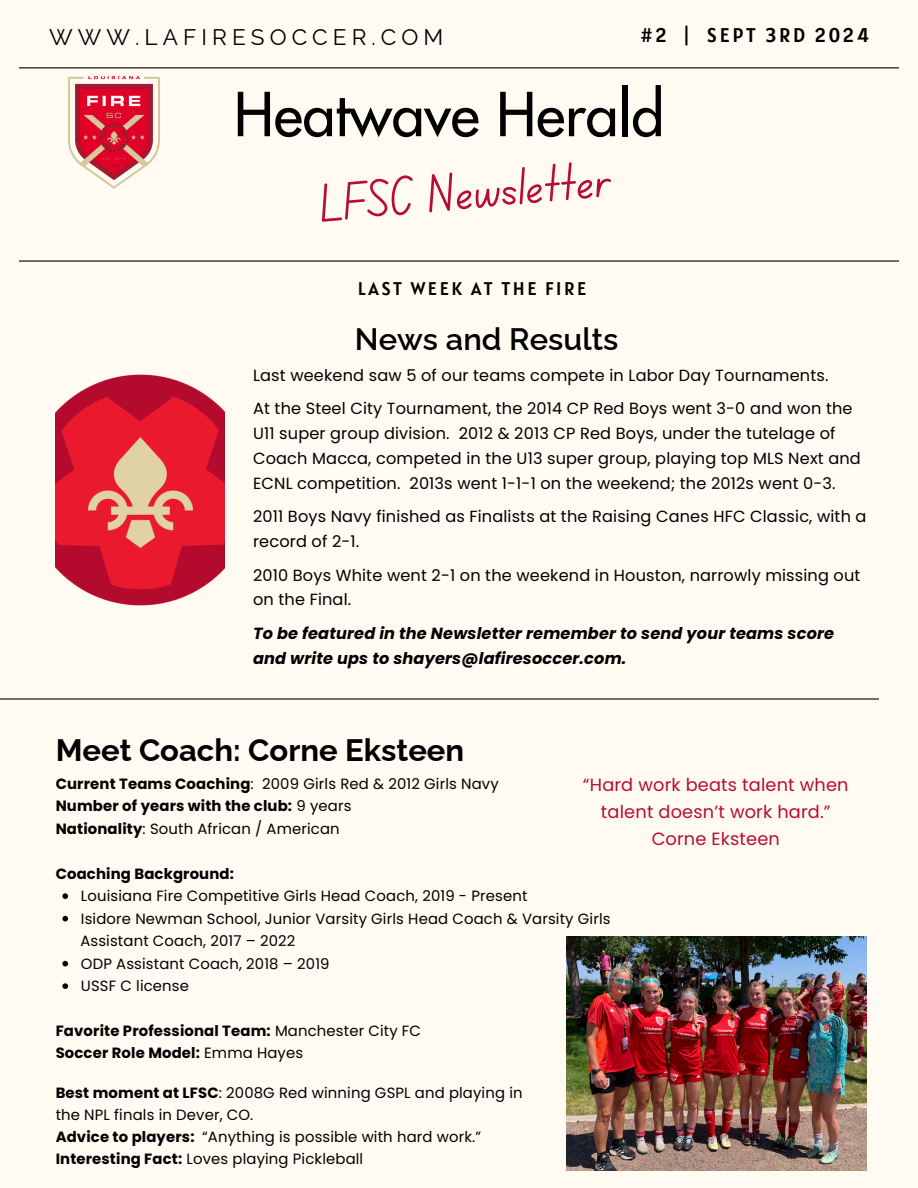
<style>
.page{position:relative;width:918px;height:1188px;background:#fffbf2}
.page>*{position:absolute;margin:0;border:0;box-sizing:border-box;transform-origin:0 0}
.t1{font:500 58.95px "Futura LT Pro";color:#000}
.t2{font:54.15px "Canva School Font";color:#b80d31}
.t3{font:700 31.05px "Raleway";color:#000}
.t4{font:600 31.05px "Raleway";color:#000}
.t5{font:22.65px "Raleway";letter-spacing:.225em;color:#000}
.t6{font:19.8px "Alatsi";letter-spacing:.145em;color:#000}
.t7{font:18.3px "Alatsi";letter-spacing:.14em;color:#000}
.t8{font:17.7px/26.5px "Poppins";letter-spacing:.01em;color:#b80d31;text-align:center}
.t9{font:16.2px/24.9px "Poppins";letter-spacing:.01em;color:#000}
.t10{font:italic 700 16.2px/24.9px "Poppins";letter-spacing:.01em;color:#000}
.t11{font:14.85px/22.2px "Poppins";letter-spacing:.01em;color:#000}
.t12{font:700 14.85px "Poppins";letter-spacing:.01em;color:#000}
.s1{font-weight:700}
.s2{font-weight:400}
</style>
<div class="page">
<hr style="left:19px;top:260px;width:880px;height:2px;background:#000">
<hr style="left:0;top:698px;width:879px;height:2px;background:#000">
<hr style="left:19px;top:67px;width:880px;height:1px;background:#000">
<img style="left:56px;top:374px;width:169px;height:232px">
<img style="left:567px;top:936px;width:299px;height:234px">
<img style="left:49px;top:68px;width:129px;height:121px">
<svg style="left:62px;top:893px;width:6px;height:6px"></svg>
<svg style="left:62px;top:916px;width:6px;height:5px"></svg>
<svg style="left:62px;top:961px;width:6px;height:5px"></svg>
<svg style="left:62px;top:983px;width:6px;height:6px"></svg>
<p class="t5" style="left:49px;top:24px;width:396px">WWW.LAFIRESOCCER.COM</p>
<h5 class="t6" style="left:640px;top:23px;width:230px">#2 | SEPT 3RD 2024</h5>
<h1 class="t1" style="left:234px;top:88px;width:432px">Heatwave Herald</h1>
<h3 class="t2" style="left:318px;top:180px;width:293px;rotate:-5deg">LFSC Newsletter</h3>
<p class="t7" style="left:358px;top:277px;width:230px">LAST WEEK AT THE FIRE</p>
<p class="t4" style="left:355px;top:321px;width:265px">News and Results</p>
<p class="t9" style="left:253px;top:363px;width:577px">Last weekend saw 5 of our teams compete in Labor Day Tournaments.</p>
<p class="t9" style="left:253px;top:396px;width:609px">At the Steel City Tournament, the 2014 CP Red Boys went 3-0 and won the U11 super group division. 2012 &amp; 2013 CP Red Boys, under the tutelage of Coach Macca, competed in the U13 super group, playing top MLS Next and ECNL competition. 2013s went 1-1-1 on the weekend; the 2012s went 0-3.</p>
<p class="t9" style="left:253px;top:504px;width:615px">2011 Boys Navy finished as Finalists at the Raising Canes HFC Classic, with a record of 2-1.</p>
<p class="t9" style="left:253px;top:562px;width:609px">2010 Boys White went 2-1 on the weekend in Houston, narrowly missing out on the Final.</p>
<h6 class="t10" style="left:253px;top:621px;width:583px">To be featured in the Newsletter remember to send your teams score and write ups to shayers@lafiresoccer.com.</h6>
<p class="t3" style="left:56px;top:732px;width:410px">Meet Coach: Corne Eksteen</p>
<h3 class="t11" style="left:56px;top:772px;width:445px"><span class="s1">Current Teams Coaching</span>: 2009 Girls Red &amp; 2012 Girls Navy</h3>
<p class="t12" style="left:56px;top:796px;width:297px">Number of years with the club: <span class="s2">9 years</span></p>
<p class="t11" style="left:56px;top:817px;width:286px"><span class="s1">Nationality</span>: South African / American</p>
<p class="t12" style="left:56px;top:863px;width:180px">Coaching Background:</p>
<p class="t11" style="left:81px;top:885px;width:448px">Louisiana Fire Competitive Girls Head Coach, 2019 - Present</p>
<p class="t11" style="left:81px;top:907px;width:531px">Isidore Newman School, Junior Varsity Girls Head Coach &amp; Varsity Girls</p>
<p class="t11" style="left:80px;top:930px;width:217px">Assistant Coach, 2017 – 2022</p>
<p class="t11" style="left:81px;top:952px;width:250px">ODP Assistant Coach, 2018 – 2019</p>
<p class="t11" style="left:81px;top:975px;width:110px">USSF C license</p>
<p class="t8" style="left:583px;top:772px;width:267px">“Hard work beats talent when talent doesn’t work hard.”</p>
<p class="t8" style="left:652px;top:825px;width:130px">Corne Eksteen</p>
<p class="t12" style="left:56px;top:1020px;width:367px">Favorite Professional Team: <span class="s2">Manchester City FC</span></p>
<p class="t12" style="left:56px;top:1043px;width:249px">Soccer Role Model: <span class="s2">Emma Hayes</span></p>
<p class="t11" style="left:56px;top:1081px;width:468px"><span class="s1">Best moment at LFSC</span>: 2008G Red winning GSPL and playing in the NPL finals in Dever, CO.</p>
<p class="t12" style="left:56px;top:1127px;width:140px">Advice to players:</p>
<p class="t11" style="left:56px;top:1126px;width:427px;text-indent:146px">“Anything is possible with hard work.”<br><span class="s1">Interesting Fact:</span> Loves playing Pickleball</p>
</div>
